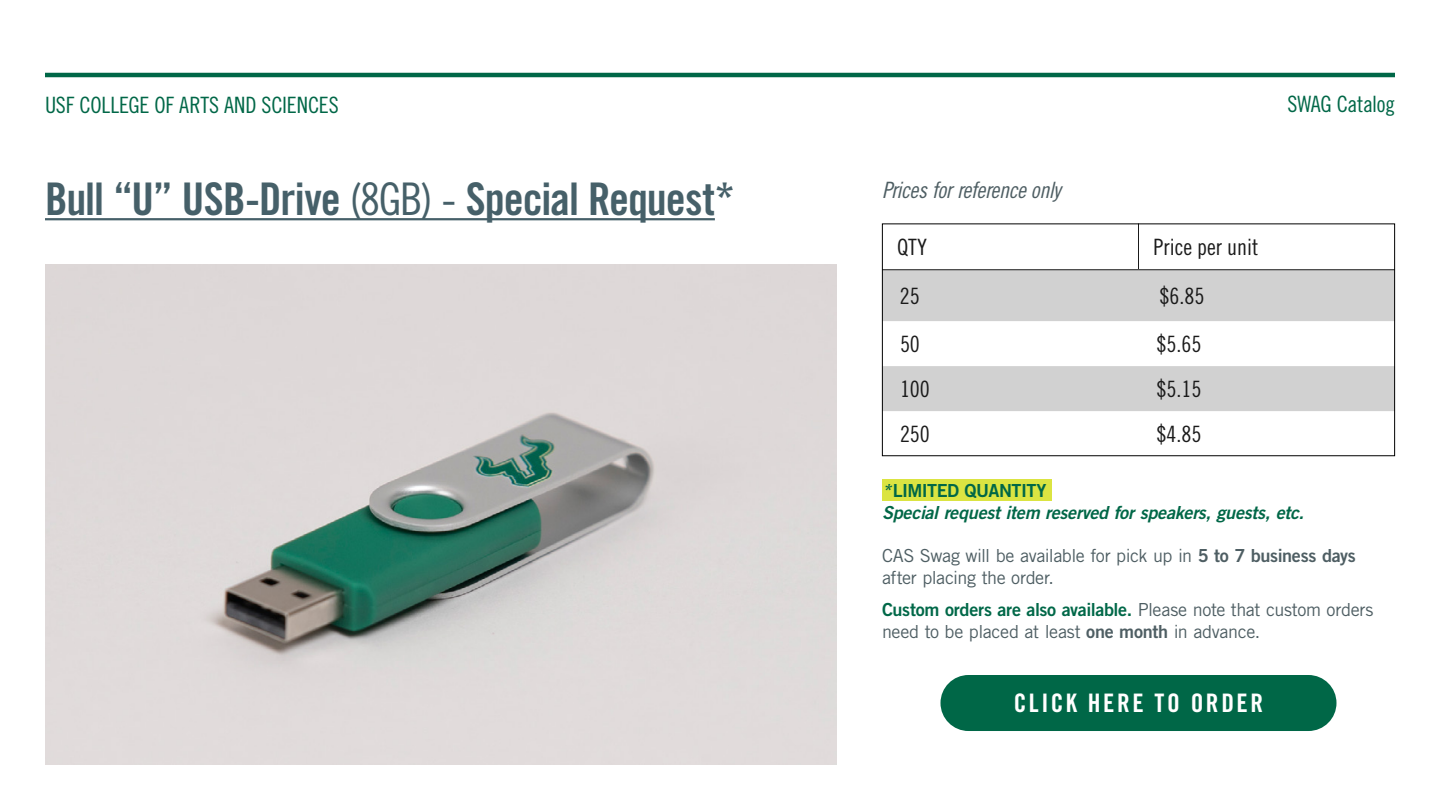
<style>
.page{position:relative;width:1440px;height:810px;background:#fff}
.page>*{position:absolute;margin:0;border:0;box-sizing:border-box;transform-origin:0 0}
.t1{font:45px "Trade Gothic LT Std Bd Cn 20";letter-spacing:-.025em;color:#466069}
.t2{font:25.5px "Trade Gothic LT Std Bd Cn 20";letter-spacing:.1em;color:#fff}
.t3{font:22.5px "Trade Gothic LT Std Cn 18";color:#000}
.t4{font:22.5px "Trade Gothic LT Std Cn 18";letter-spacing:-.01em;color:#006747}
.t5{font:22.5px "Trade Gothic LT Std Cn 18 Obl";letter-spacing:-.02em;color:#4e5e63}
.t6{font:18px/21.6px "Trade Gothic LT Std";letter-spacing:-.02em;color:#4e5e63}
.t7{font:18px "Trade Gothic LT Std Bd 2";letter-spacing:-.02em;color:#006848}
.t8{font:18px "Trade Gothic LT Std Bd 2 Obl";letter-spacing:-.015em;color:#006747}
.t9{font:18px "Trade Gothic LT Std Bd 2";letter-spacing:-.03em;color:#006747}
.s1{font-family:"Trade Gothic LT Std Cn 18"}
.s2{font-family:"Trade Gothic LT Std Bd 2 Obl"}
.s3{font-family:"Trade Gothic LT Std Bd 2"}
.s4{font-family:"Trade Gothic LT Std";color:#4e5e63}
</style>
<div class="page">
<div style="left:882px;top:479px;width:170px;height:22px;background:#dbe442"></div>
<div style="left:940px;top:675px;width:396px;height:56px;background:#006747;border-radius:28px"></div>
<hr style="left:45px;top:73px;width:1350px;height:4px;background:#006747">
<img style="left:45px;top:265px;width:792px;height:500px">
<hr style="left:45px;top:218px;width:670px;height:2px;background:#466069">
<svg style="left:884px;top:270px;width:509px;height:141px;fill:#d1d1d1"></svg>
<hr style="left:1138px;top:223px;width:1px;height:46px;background:#000">
<hr style="left:882px;top:269px;width:256px;height:1px;background:#000">
<hr style="left:1138px;top:269px;width:257px;height:1px;background:#000">
<div style="left:1142px;top:273px;width:253px;height:45px;background:#ccc"></div>
<div style="left:882px;top:224px;width:513px;height:232px;border:1px solid #000"></div>
<p class="t4" style="left:45px;top:91px;width:295px">USF COLLEGE OF ARTS AND SCIENCES</p>
<h1 class="t1" style="left:45px;top:171px;width:691px">Bull “U” USB-Drive <span class="s1">(8GB) -</span> Special Request*</h1>
<p class="t5" style="left:882px;top:177px;width:180px">Prices for reference only</p>
<p class="t3" style="left:897px;top:233px;width:31px">QTY</p>
<p class="t3" style="left:1154px;top:233px;width:106px">Price per unit</p>
<p class="t3" style="left:900px;top:282px;width:21px">25</p>
<p class="t3" style="left:1160px;top:282px;width:46px">$6.85</p>
<p class="t3" style="left:900px;top:330px;width:21px">50</p>
<p class="t3" style="left:1157px;top:330px;width:46px">$5.65</p>
<p class="t3" style="left:900px;top:375px;width:31px">100</p>
<p class="t3" style="left:1157px;top:375px;width:46px">$5.15</p>
<p class="t3" style="left:900px;top:420px;width:31px">250</p>
<p class="t3" style="left:1157px;top:420px;width:46px">$4.85</p>
<p class="t4" style="left:1287px;top:91px;width:109px">SWAG Catalog</p>
<p class="t9" style="left:882px;top:480px;width:166px"><span class="s2">*</span>LIMITED QUANTITY</p>
<p class="t8" style="left:882px;top:501px;width:424px">Special request item reserved for speakers, guests, etc.</p>
<p class="t6" style="left:882px;top:545px;width:475px">CAS Swag will be available for pick up in <span class="s3">5 to 7 business days </span>after placing the order.</p>
<p class="t7" style="left:882px;top:599px;width:493px">Custom orders are also available. <span class="s4">Please note that custom orders</span></p>
<p class="t6" style="left:882px;top:620px;width:380px">need to be placed at least <span class="s3">one month</span> in advance.</p>
<h2 class="t2" style="left:1014px;top:688px;width:251px">CLICK HERE TO ORDER</h2>
</div>
